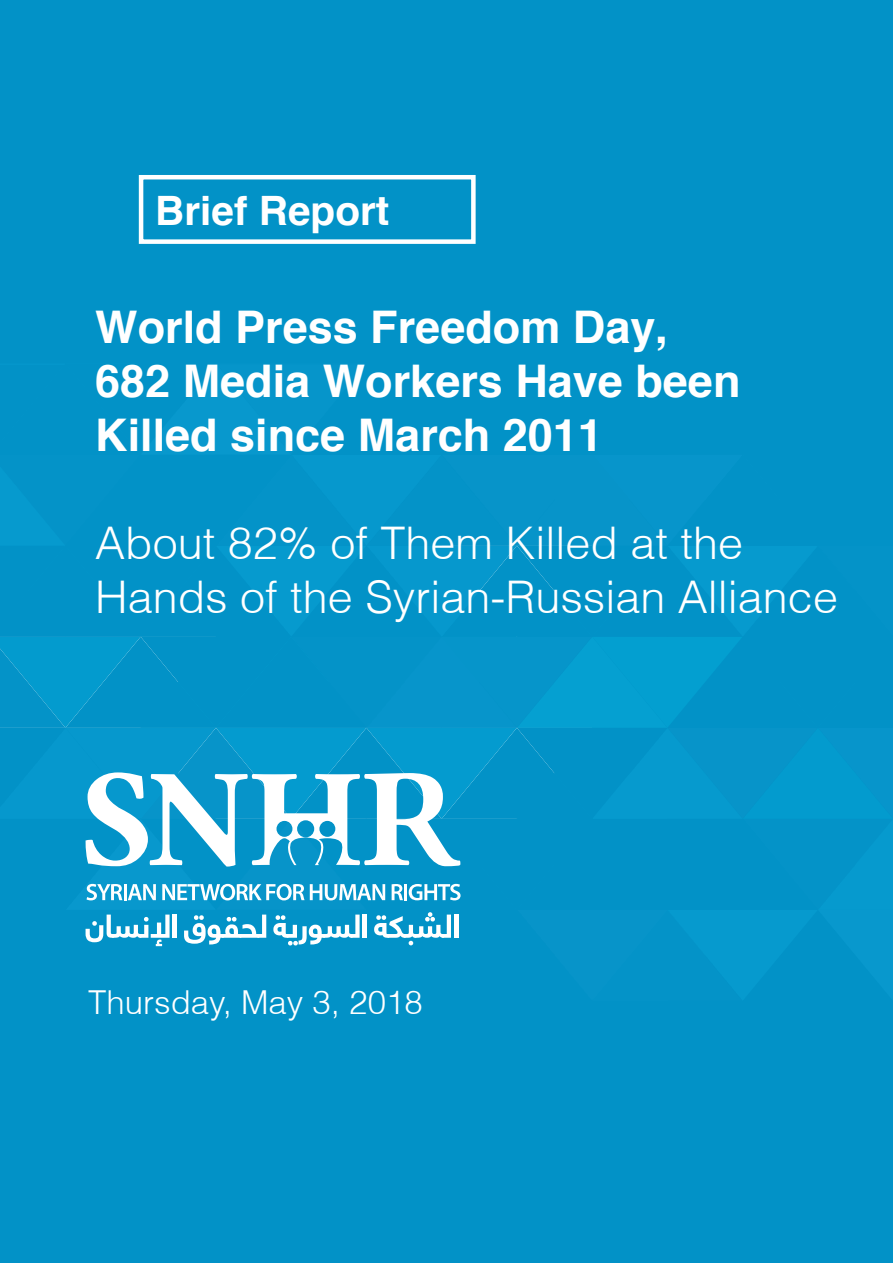
<style>
.page{position:relative;width:893px;height:1263px;background:#0292c7}
.page>*{position:absolute;margin:0;border:0;box-sizing:border-box;transform-origin:0 0}
.t1{font:700 45px/54px "Helvetica";color:#fff}
.t2{font:300 45px/54px "Helvetica";color:#fff}
.t3{font:700 40.5px "Helvetica";color:#fff}
.t4{font:300 33px "Helvetica";color:#fff}
</style>
<div class="page">
<svg style="left:0;top:545px;width:742px;height:402px"></svg>
<hr style="left:454px;top:914px;width:4px;height:24px;background:#fff">
<div style="left:139px;top:175px;width:337px;height:69px;border:4px solid #fff"></div>
<p class="t3" style="left:155px;top:185px;width:236px">Brief Report</p>
<p class="t1" style="left:95px;top:299px;width:647px">World Press Freedom Day,<br>682 Media Workers Have been<br>Killed since March 2011</p>
<p class="t2" style="left:95px;top:516px;width:744px">About 82% of Them Killed at the<br>Hands of the Syrian-Russian Alliance</p>
<p class="t4" style="left:88px;top:981px;width:336px">Thursday, May 3, 2018</p>
</div>
